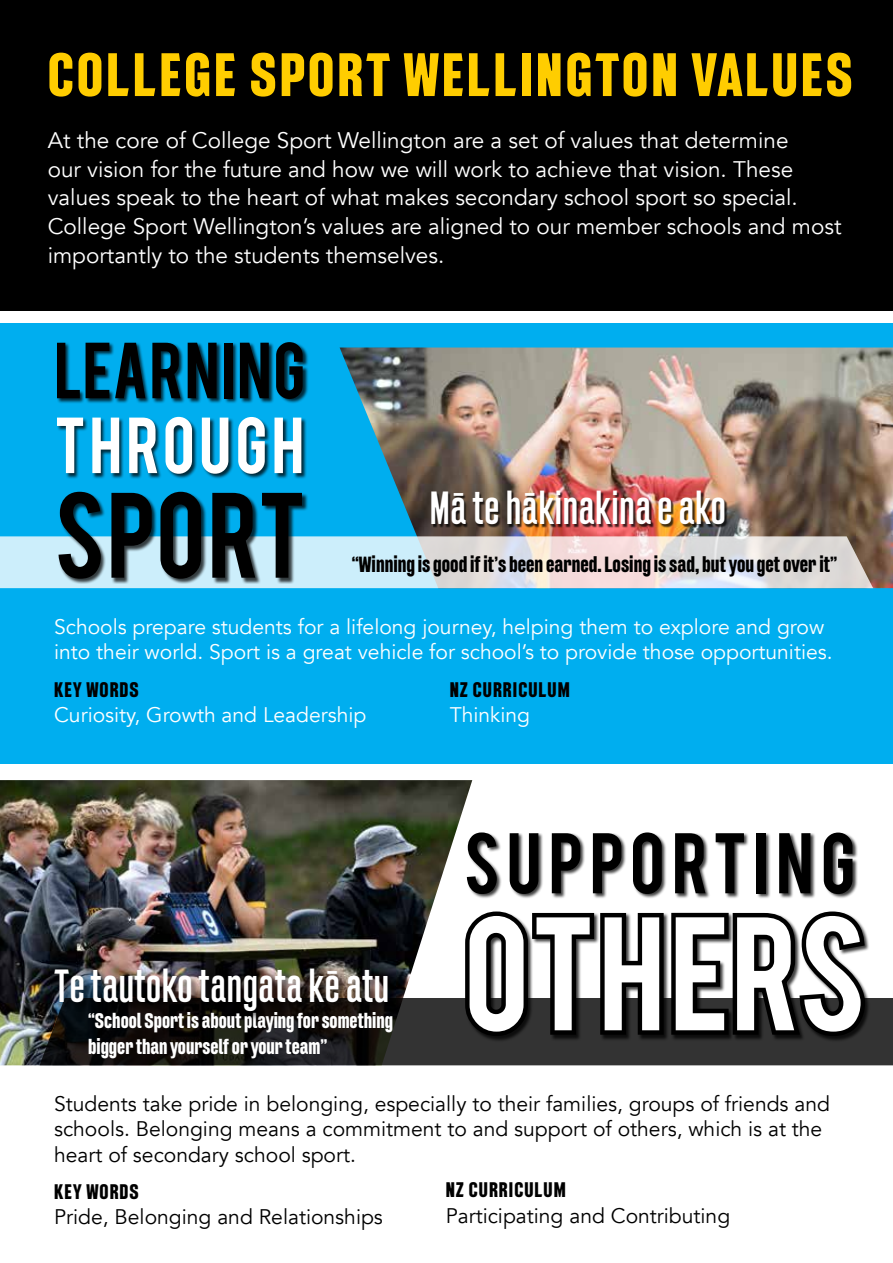
<style>
.page{position:relative;width:893px;height:1263px;background:#fff}
.page>*{position:absolute;margin:0;border:0;box-sizing:border-box;transform-origin:0 0}
.t1{font:126.75px "Bebas";letter-spacing:.01em;color:#fff}
.t2{font:95.25px "Bebas";letter-spacing:.01em;color:#000}
.t3{font:67.5px "Bebas";letter-spacing:.1em;color:#000}
.t4{font:62.4px "Bebas";letter-spacing:.02em;color:#000}
.t5{font:62.4px "Bebas";letter-spacing:.065em;color:#fff}
.t6{font:700 condensed 61.2px "Intensa";letter-spacing:.05em;color:#ffcd00}
.t7{font:condensed 46.35px "Intensa";color:#fff}
.t8{font:22.5px/28.5px "Avenir";color:#fff}
.t9{font:700 condensed 21.9px "Intensa";color:#000}
.t10{font:21.15px/25.3px "Avenir";color:#000}
.t11{font:21.15px/25.3px "Avenir";color:#fff}
.t12{font:700 condensed 21.15px/25.3px "Intensa";color:#fff}
.t13{font:700 condensed 21.15px "Intensa";letter-spacing:.05em;color:#000}
</style>
<div class="page">
<div style="left:0;top:0;width:893px;height:310px;background:#000"></div>
<div style="left:0;top:323px;width:893px;height:441px;background:#00aeef"></div>
<img style="left:0;top:780px;width:472px;height:285px">
<img style="left:340px;top:347px;width:553px;height:241px">
<svg style="left:0;top:536px;width:873px;height:52px;background:#dadee2"></svg>
<svg style="left:40px;top:998px;width:853px;height:67px;background:#242322"></svg>
<div style="left:57px;top:343px;width:252px;height:241px;background:#000;opacity:.75"></div>
<div style="left:465px;top:833px;width:406px;height:209px;background:#000;opacity:.75"></div>
<svg style="left:461px;top:905px;width:410px;height:137px"></svg>
<div style="left:433px;top:491px;width:295px;height:37px;background:#000;opacity:.75"></div>
<div style="left:52px;top:966px;width:347px;height:56px;background:#000;opacity:.75"></div>
<h3 class="t6" style="left:48px;top:39px;width:806px">COLLEGE SPORT WELLINGTON VALUES</h3>
<p class="t8" style="left:48px;top:129px;width:795px">At the core of College Sport Wellington are a set of values that determine<br>our vision for the future and how we will work to achieve that vision. These values speak to the heart of what makes secondary school sport so special.<br>College Sport Wellington’s values are aligned to our member schools and most importantly to the students themselves.</p>
<h3 class="t4" style="left:54px;top:340px;width:253px">LEARNING</h3>
<h3 class="t5" style="left:54px;top:415px;width:252px">THROUGH</h3>
<h2 class="t2" style="left:54px;top:489px;width:254px">SPORT</h2>
<h3 class="t7" style="left:429px;top:491px;width:298px">Mā te hākinakina e ako</h3>
<p class="t9" style="left:352px;top:555px;width:487px">“Winning is good if it’s been earned. Losing is sad, but you get over it”</p>
<p class="t11" style="left:54px;top:616px;width:780px">Schools prepare students for a lifelong journey, helping them to explore and grow into their world. Sport is a great vehicle for school’s to provide those opportunities.</p>
<p class="t13" style="left:54px;top:677px;width:86px">KEY WORDS</p>
<p class="t11" style="left:54px;top:704px;width:314px">Curiosity, Growth and Leadership</p>
<p class="t13" style="left:450px;top:677px;width:122px">NZ CURRICULUM</p>
<p class="t11" style="left:450px;top:704px;width:82px">Thinking</p>
<h3 class="t7" style="left:54px;top:968px;width:337px">Te tautoko tangata kē atu</h3>
<p class="t12" style="left:88px;top:1010px;width:306px">“School Sport is about playing for something bigger than yourself or your team”</p>
<h3 class="t3" style="left:464px;top:830px;width:393px">SUPPORTING</h3>
<h1 class="t1" style="left:464px;top:912px;width:404px">OTHERS</h1>
<p class="t10" style="left:54px;top:1093px;width:777px">Students take pride in belonging, especially to their families, groups of friends and schools. Belonging means a commitment to and support of others, which is at the heart of secondary school sport.</p>
<p class="t13" style="left:54px;top:1179px;width:86px">KEY WORDS</p>
<p class="t10" style="left:54px;top:1206px;width:330px">Pride, Belonging and Relationships</p>
<p class="t13" style="left:446px;top:1178px;width:122px">NZ CURRICULUM</p>
<p class="t10" style="left:446px;top:1205px;width:286px">Participating and Contributing</p>
</div>
